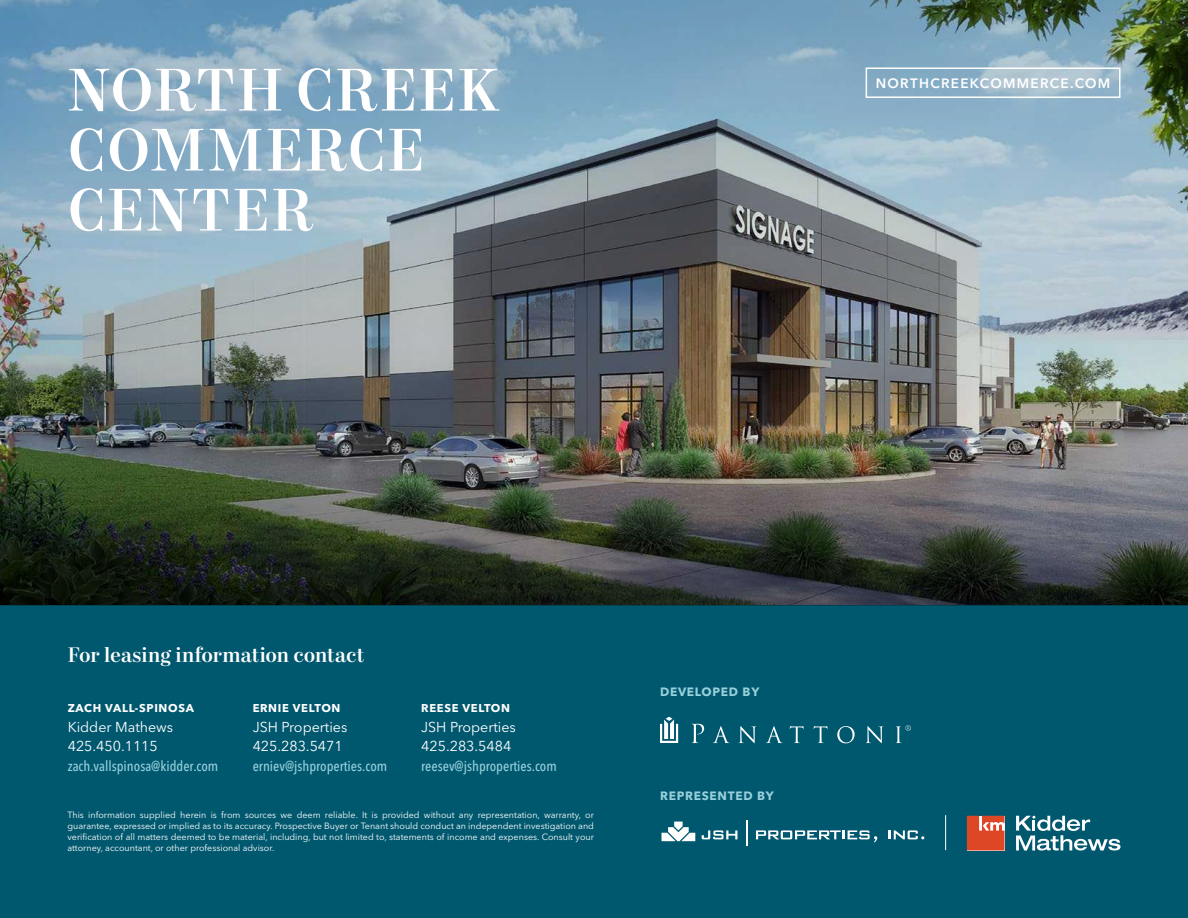
<style>
.page{position:relative;width:1188px;height:918px;background:#fff}
.page>*{position:absolute;margin:0;border:0;box-sizing:border-box;transform-origin:0 0}
.t1{font:500 60px/60px "Mort Modern 09";letter-spacing:.01em;color:#fff}
.t2{font:500 21px "Mort Modern 09";color:#fff}
.t3{font:14.25px/19.5px "Avenir Next LT Pro";color:#fff}
.t4{font:500 condensed 14.25px "Avenir Next LT Pro";color:#98d0db}
.t5{font:600 13.5px "Avenir Next LT Pro";letter-spacing:.095em;color:#fff}
.t6{font:700 12px "Avenir Next LT Pro";letter-spacing:.06em;color:#98d0db}
.t7{font:700 11.25px "Avenir Next LT Pro";letter-spacing:.06em;color:#fff}
.t8{font:9px/10.8px "Avenir Next LT Pro";color:#fff;text-align:justify}
</style>
<div class="page">
<div style="left:0;top:606px;width:1188px;height:312px;background:#00586f"></div>
<img style="left:0;top:0;width:1188px;height:606px">
<div style="left:866px;top:68px;width:254px;height:30px;border:2px solid #fff"></div>
<svg style="left:692px;top:724px;width:12px;height:19px"></svg>
<svg style="left:713px;top:726px;width:17px;height:17px"></svg>
<svg style="left:739px;top:726px;width:17px;height:17px"></svg>
<svg style="left:766px;top:726px;width:17px;height:17px"></svg>
<svg style="left:790px;top:726px;width:14px;height:17px"></svg>
<svg style="left:813px;top:726px;width:14px;height:17px"></svg>
<svg style="left:837px;top:726px;width:18px;height:17px"></svg>
<svg style="left:866px;top:726px;width:17px;height:17px"></svg>
<svg style="left:660px;top:717px;width:18px;height:26px"></svg>
<svg style="left:896px;top:725px;width:15px;height:18px"></svg>
<svg style="left:702px;top:830px;width:35px;height:9px"></svg>
<svg style="left:756px;top:830px;width:121px;height:12px"></svg>
<svg style="left:889px;top:830px;width:35px;height:9px"></svg>
<svg style="left:662px;top:822px;width:33px;height:19px"></svg>
<svg style="left:746px;top:821px;width:1px;height:25px"></svg>
<svg style="left:1016px;top:816px;width:104px;height:35px"></svg>
<svg style="left:967px;top:816px;width:38px;height:34px"></svg>
<hr style="left:945px;top:815px;width:1px;height:35px;background:#fff">
<h1 class="t1" style="left:68px;top:63px;width:433px">NORTH CREEK<br>COMMERCE<br>CENTER</h1>
<h3 class="t5" style="left:876px;top:75px;width:236px">NORTHCREEKCOMMERCE.COM</h3>
<h2 class="t2" style="left:68px;top:641px;width:298px">For leasing information contact</h2>
<p class="t7" style="left:68px;top:701px;width:128px">ZACH VALL-SPINOSA</p>
<h3 class="t3" style="left:68px;top:717px;width:107px">Kidder Mathews<br>425.450.1115</h3>
<h3 class="t4" style="left:68px;top:757px;width:152px">zach.vallspinosa@kidder.com</h3>
<p class="t7" style="left:253px;top:701px;width:89px">ERNIE VELTON</p>
<h3 class="t3" style="left:253px;top:717px;width:96px">JSH Properties<br>425.283.5471</h3>
<h3 class="t4" style="left:253px;top:757px;width:136px">erniev@jshproperties.com</h3>
<p class="t7" style="left:421px;top:701px;width:90px">REESE VELTON</p>
<h3 class="t3" style="left:421px;top:717px;width:96px">JSH Properties<br>425.283.5484</h3>
<h3 class="t4" style="left:421px;top:757px;width:137px">reesev@jshproperties.com</h3>
<p class="t8" style="left:68px;top:810px;width:528px">This information supplied herein is from sources we deem reliable. It is provided without any representation, warranty, or guarantee, expressed or implied as to its accuracy. Prospective Buyer or Tenant should conduct an independent investigation and verification of all matters deemed to be material, including, but not limited to, statements of income and expenses. Consult your attorney, accountant, or other professional advisor.</p>
<h3 class="t6" style="left:660px;top:685px;width:101px">DEVELOPED BY</h3>
<h3 class="t6" style="left:660px;top:789px;width:115px">REPRESENTED BY</h3>
</div>
